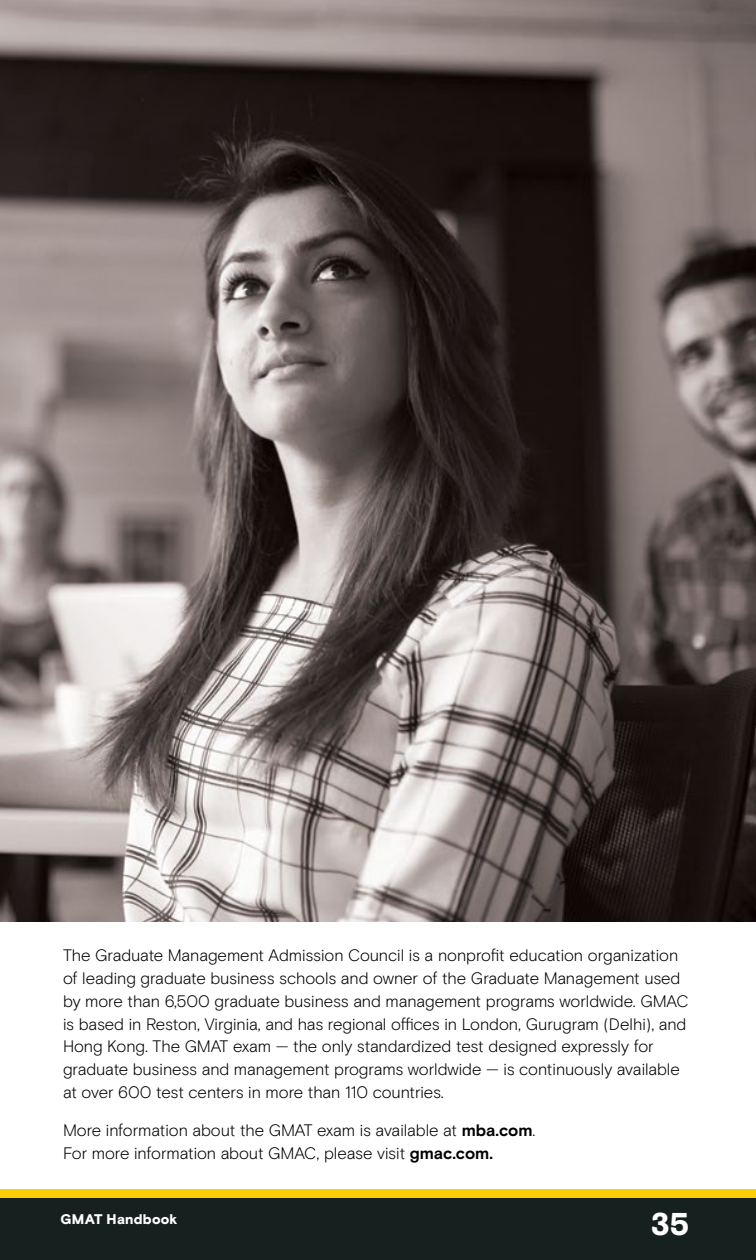
<style>
.page{position:relative;width:756px;height:1260px;background:#fff}
.page>*{position:absolute;margin:0;border:0;box-sizing:border-box;transform-origin:0 0}
.t1{font:900 31.5px "Basis Grotesque Pro";color:#fff}
.t2{font:300 16.62px/22.8px "Basis Grotesque Pro";letter-spacing:-.005em;color:#000}
.t3{font:900 14px "Basis Grotesque Pro";letter-spacing:.015em;color:#fff}
.s1{font-weight:700}
</style>
<div class="page">
<img style="left:0;top:0;width:756px;height:921px">
<div style="left:0;top:1198px;width:756px;height:62px;background:#16211f"></div>
<div style="left:0;top:1189px;width:756px;height:9px;background:#ffcd03"></div>
<p class="t2" style="left:63px;top:944px;width:627px">The Graduate Management Admission Council is a nonprofit education organization of leading graduate business schools and owner of the Graduate Management used by more than 6,500 graduate business and management programs worldwide. GMAC is based in Reston, Virginia, and has regional offices in London, Gurugram (Delhi), and Hong Kong. The GMAT exam — the only standardized test designed expressly for graduate business and management programs worldwide — is continuously available at over 600 test centers in more than 110 countries.</p>
<p class="t2" style="left:63px;top:1119px;width:474px">More information about the GMAT exam is available at <span class="s1">mba.com</span>.<br>For more information about GMAC, please visit <span class="s1">gmac.com.</span></p>
<p class="t3" style="left:60px;top:1211px;width:119px">GMAT Handbook</p>
<h1 class="t1" style="left:651px;top:1205px;width:40px">35</h1>
</div>
